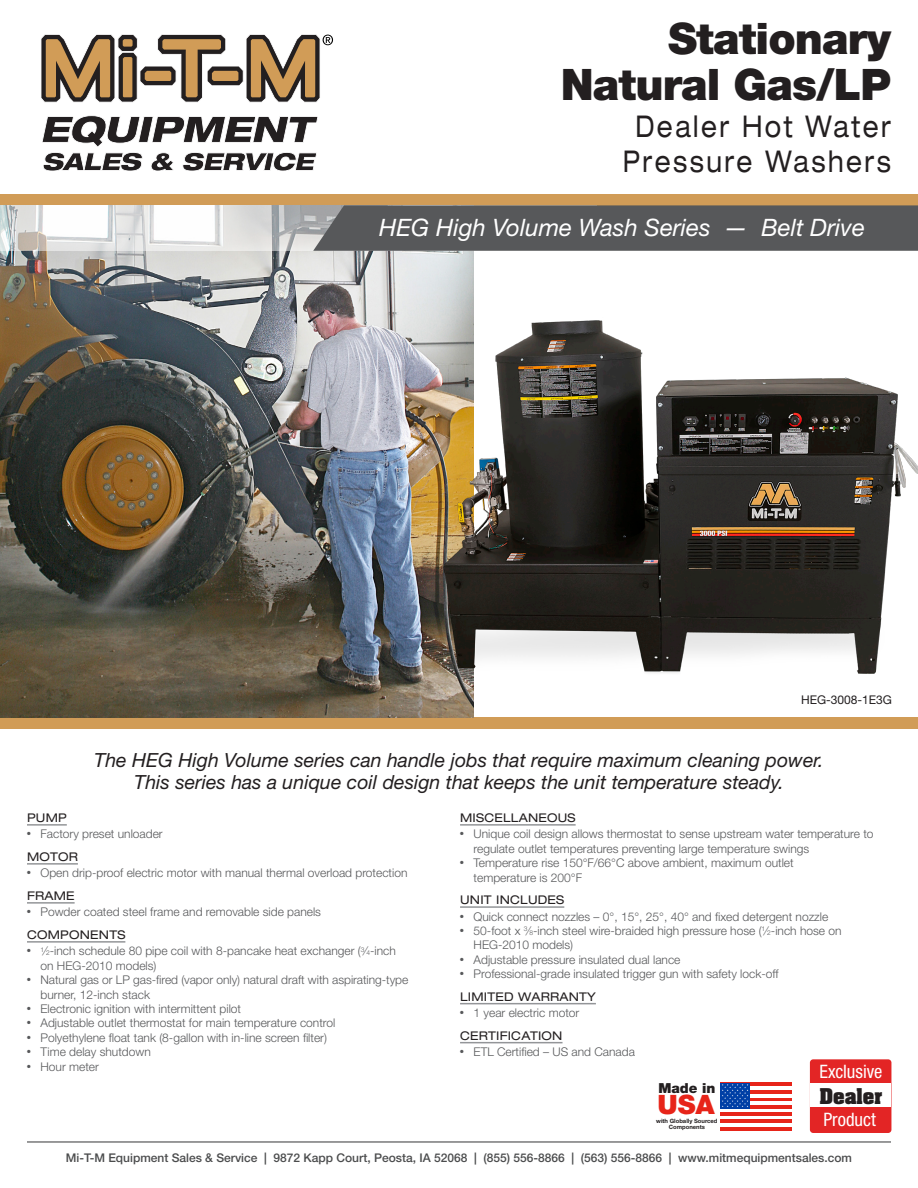
<style>
.page{position:relative;width:918px;height:1188px;background:#fff}
.page>*{position:absolute;margin:0;border:0;box-sizing:border-box;transform-origin:0 0}
.t1{font:900 43.5px "Helvetica Neue LT Std";letter-spacing:-.02em;color:#231f20}
.t2{font:expanded 30px "Helvetica Neue LT Std";letter-spacing:.1em;color:#231f20;scale:.8 1}
.t3{font:900 26.7px "Helvetica Neue LT Std";color:#e72419}
.t4{font:italic 24px "Helvetica Neue LT Std";color:#fff}
.t5{font:italic 19.5px "Helvetica Neue LT Std";color:#231f20}
.t6{font:condensed 18.6px "Helvetica Neue";color:#fff}
.t7{font:700 18.6px "Aachen LT";color:#231f20}
.t8{font:900 13.8px "Helvetica Neue LT Std";color:#231f20}
.t9{font:300 12px/14.4px "Helvetica Neue LT Std";color:#57585a}
.t10{font:500 12px "Helvetica Neue LT Std";color:#4b4c4d}
.t11{font:expanded 12px "Helvetica Neue LT Std";letter-spacing:.02em;color:#231f20}
.t12{font:12px "Helvetica Neue LT Std";color:#231f20}
.t13{font:700 5.85px/5.8px "Helvetica Neue LT Std";color:#231f20;text-align:center}
.s1{font-size:6.6px}
</style>
<div class="page">
<svg style="left:42px;top:115px;width:276px;height:56px"></svg>
<svg style="left:41px;top:34px;width:292px;height:69px"></svg>
<hr style="left:27px;top:1141px;width:864px;height:2px;background:#4b4c4d">
<div style="left:0;top:194px;width:918px;height:12px;background:#d19c57"></div>
<div style="left:0;top:718px;width:918px;height:11px;background:#d19c57"></div>
<img style="left:0;top:251px;width:473px;height:467px">
<svg style="left:0;top:205px;width:313px;height:46px"></svg>
<div style="left:313px;top:205px;width:605px;height:46px;background:#57585a"></div>
<img style="left:441px;top:318px;width:477px;height:362px">
<svg style="left:720px;top:1082px;width:72px;height:49px"></svg>
<div style="left:810px;top:1059px;width:81px;height:74px;background:#e32525;border-radius:3px"></div>
<div style="left:811px;top:1084px;width:80px;height:23px;background:#fff"></div>
<hr style="left:27px;top:824px;width:40px;height:2px;background:#939598">
<hr style="left:27px;top:863px;width:51px;height:2px;background:#939598">
<hr style="left:27px;top:902px;width:48px;height:2px;background:#939598">
<hr style="left:27px;top:941px;width:98px;height:2px;background:#939598">
<hr style="left:460px;top:824px;width:116px;height:2px;background:#939598">
<hr style="left:460px;top:906px;width:104px;height:2px;background:#939598">
<hr style="left:460px;top:1003px;width:136px;height:1px;background:#939598">
<hr style="left:460px;top:1042px;width:103px;height:1px;background:#939598">
<p class="t1" style="left:668px;top:12px;width:224px">Stationary</p>
<p class="t1" style="left:561px;top:59px;width:332px">Natural Gas/LP</p>
<p class="t2" style="left:635px;top:108px;width:321px">Dealer Hot Water</p>
<p class="t2" style="left:623px;top:143px;width:337px">Pressure Washers</p>
<p class="t4" style="left:379px;top:213px;width:487px">HEG High Volume Wash Series — Belt Drive</p>
<p class="t12" style="left:801px;top:692px;width:92px">HEG-3008-1E3G</p>
<p class="t5" style="left:94px;top:748px;width:731px">The HEG High Volume series can handle jobs that require maximum cleaning power.</p>
<p class="t5" style="left:134px;top:771px;width:651px">This series has a unique coil design that keeps the unit temperature steady.</p>
<p class="t11" style="left:27px;top:810px;width:41px">PUMP</p>
<p class="t9" style="left:27px;top:827px;width:137px">● Factory preset unloader</p>
<p class="t11" style="left:27px;top:849px;width:52px">MOTOR</p>
<p class="t9" style="left:27px;top:866px;width:382px">● Open drip-proof electric motor with manual thermal overload protection</p>
<p class="t11" style="left:27px;top:888px;width:49px">FRAME</p>
<p class="t9" style="left:27px;top:905px;width:296px">● Powder coated steel frame and removable side panels</p>
<p class="t11" style="left:27px;top:927px;width:100px">COMPONENTS</p>
<p class="t9" style="left:40px;top:944px;width:357px;text-indent:-14px">● <sup>1</sup>⁄<span class="s1">2</span>-inch schedule 80 pipe coil with 8-pancake heat exchanger (<sup>3</sup>⁄<span class="s1">4</span>-inch on HEG-2010 models)</p>
<p class="t9" style="left:40px;top:972px;width:369px;text-indent:-14px">● Natural gas or LP gas-fired (vapor only) natural draft with aspirating-type burner, 12-inch stack</p>
<p class="t9" style="left:27px;top:1001px;width:216px">● Electronic ignition with intermittent pilot</p>
<p class="t9" style="left:27px;top:1016px;width:310px">● Adjustable outlet thermostat for main temperature control</p>
<p class="t9" style="left:27px;top:1030px;width:302px">● Polyethylene float tank (8-gallon with in-line screen filter)</p>
<p class="t9" style="left:27px;top:1044px;width:125px">● Time delay shutdown</p>
<p class="t9" style="left:27px;top:1059px;width:73px">● Hour meter</p>
<p class="t11" style="left:460px;top:810px;width:117px">MISCELLANEOUS</p>
<p class="t9" style="left:474px;top:827px;width:402px;text-indent:-14px">● Unique coil design allows thermostat to sense upstream water temperature to regulate outlet temperatures preventing large temperature swings</p>
<p class="t9" style="left:460px;top:855px;width:335px">● Temperature rise 150°F/66°C above ambient, maximum outlet</p>
<p class="t9" style="left:474px;top:870px;width:110px">temperature is 200°F</p>
<p class="t11" style="left:460px;top:893px;width:106px">UNIT INCLUDES</p>
<p class="t9" style="left:460px;top:909px;width:370px">● Quick connect nozzles – 0°, 15°, 25°, 40° and fixed detergent nozzle</p>
<p class="t9" style="left:460px;top:923px;width:383px">● 50-foot x <sup>3</sup>⁄<span class="s1">8</span>-inch steel wire-braided high pressure hose (<sup>1</sup>⁄<span class="s1">2</span>-inch hose on</p>
<p class="t9" style="left:474px;top:938px;width:101px">HEG-2010 models)</p>
<p class="t9" style="left:460px;top:952px;width:222px">● Adjustable pressure insulated dual lance</p>
<p class="t9" style="left:460px;top:966px;width:320px">● Professional-grade insulated trigger gun with safety lock-off</p>
<p class="t11" style="left:460px;top:989px;width:137px">LIMITED WARRANTY</p>
<p class="t9" style="left:460px;top:1005px;width:121px">● 1 year electric motor</p>
<p class="t11" style="left:460px;top:1028px;width:104px">CERTIFICATION</p>
<p class="t9" style="left:460px;top:1044px;width:176px">● ETL Certified – US and Canada</p>
<p class="t8" style="left:658px;top:1080px;width:59px">Made in</p>
<p class="t13" style="left:656px;top:1118px;width:63px">with Globally Sourced<br>Components</p>
<p class="t3" style="left:658px;top:1089px;width:59px">USA</p>
<p class="t6" style="left:820px;top:1061px;width:65px">Exclusive</p>
<p class="t6" style="left:823px;top:1109px;width:54px">Product</p>
<p class="t7" style="left:820px;top:1082px;width:64px">Dealer</p>
<p class="t10" style="left:66px;top:1151px;width:788px">Mi-T-M Equipment Sales &amp; Service | 9872 Kapp Court, Peosta, IA 52068 | (855) 556-8866 | (563) 556-8866 | www.mitmequipmentsales.com</p>
</div>
